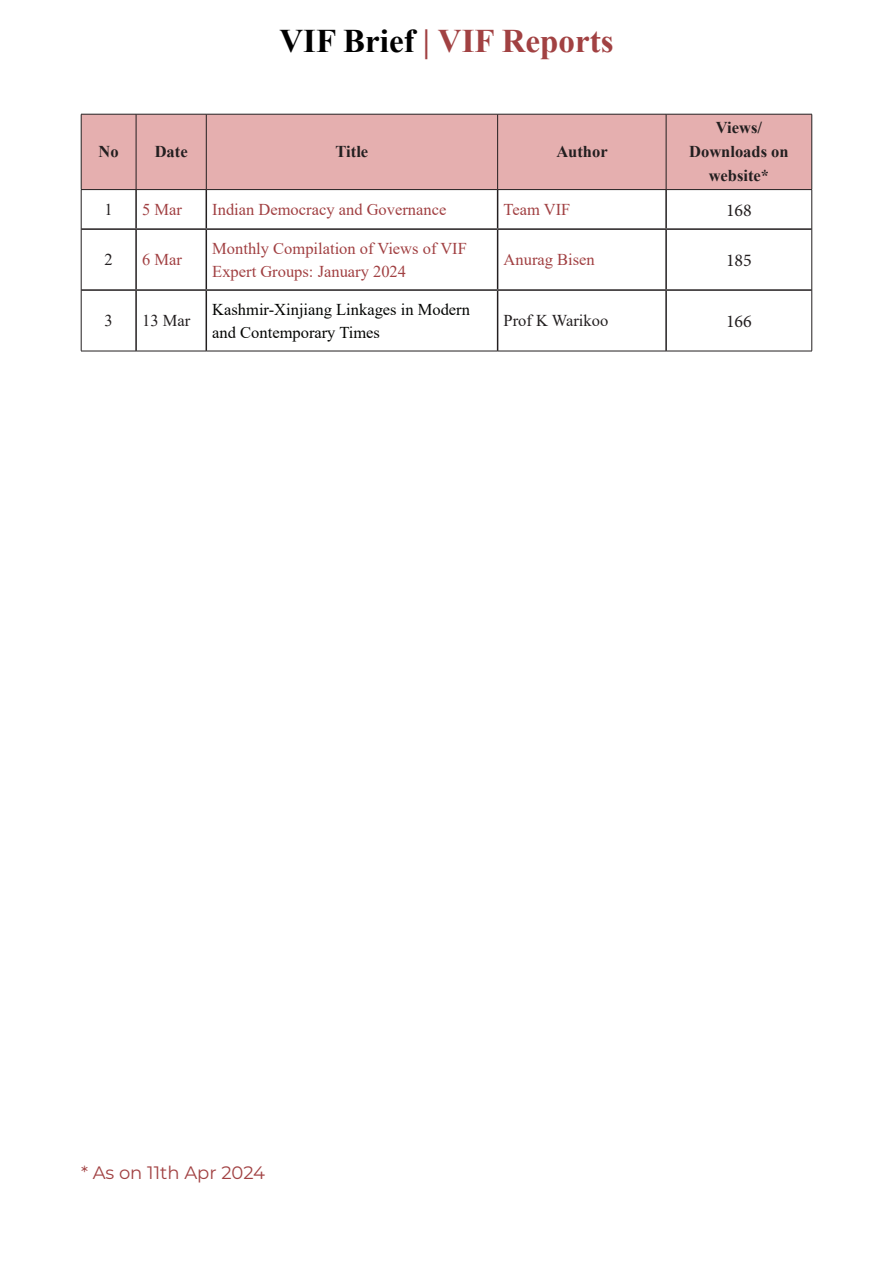
<style>
.page{position:relative;width:893px;height:1263px;background:#fff}
.page>*{position:absolute;margin:0;border:0;box-sizing:border-box;transform-origin:0 0}
.t1{font:700 33px "Times New Roman";color:#a14142}
.t2{font:18px "Montserrat";color:#a14142}
.t3{font:18px "Minion Pro";color:#231f20}
.t4{font:16.5px/22.5px "Times New Roman";color:#a14042}
.t5{font:16.5px/22.5px "Times New Roman";color:#040503}
.t6{font:700 16.5px/24px "Times New Roman";color:#231f20;text-align:center}
.t7{font:16.5px "Times New Roman";color:#231f20}
.s1{color:#000}
</style>
<div class="page">
<div style="left:82px;top:115px;width:729px;height:74px;background:#e5afaf"></div>
<hr style="left:135px;top:190px;width:2px;height:38px;background:#231f20">
<hr style="left:206px;top:190px;width:1px;height:38px;background:#231f20">
<hr style="left:497px;top:190px;width:1px;height:38px;background:#231f20">
<hr style="left:665px;top:190px;width:2px;height:38px;background:#231f20">
<hr style="left:81px;top:228px;width:55px;height:2px;background:#231f20">
<hr style="left:136px;top:228px;width:70px;height:2px;background:#231f20">
<hr style="left:135px;top:230px;width:2px;height:59px;background:#231f20">
<hr style="left:206px;top:228px;width:292px;height:2px;background:#231f20">
<hr style="left:206px;top:230px;width:1px;height:59px;background:#231f20">
<hr style="left:498px;top:228px;width:168px;height:2px;background:#231f20">
<hr style="left:497px;top:230px;width:1px;height:59px;background:#231f20">
<hr style="left:666px;top:228px;width:146px;height:2px;background:#231f20">
<hr style="left:665px;top:230px;width:2px;height:59px;background:#231f20">
<hr style="left:81px;top:289px;width:55px;height:2px;background:#231f20">
<hr style="left:136px;top:289px;width:70px;height:2px;background:#231f20">
<hr style="left:135px;top:291px;width:2px;height:60px;background:#231f20">
<hr style="left:206px;top:289px;width:292px;height:2px;background:#231f20">
<hr style="left:206px;top:291px;width:1px;height:60px;background:#231f20">
<hr style="left:498px;top:289px;width:168px;height:2px;background:#231f20">
<hr style="left:497px;top:291px;width:1px;height:60px;background:#231f20">
<hr style="left:666px;top:289px;width:146px;height:2px;background:#231f20">
<hr style="left:665px;top:291px;width:2px;height:60px;background:#231f20">
<hr style="left:81px;top:190px;width:1px;height:39px;background:#231f20">
<hr style="left:811px;top:190px;width:1px;height:39px;background:#231f20">
<hr style="left:81px;top:229px;width:1px;height:61px;background:#231f20">
<hr style="left:811px;top:229px;width:1px;height:61px;background:#231f20">
<hr style="left:81px;top:290px;width:1px;height:61px;background:#231f20">
<hr style="left:811px;top:290px;width:1px;height:61px;background:#231f20">
<hr style="left:81px;top:351px;width:55px;height:1px;background:#231f20">
<hr style="left:136px;top:351px;width:70px;height:1px;background:#231f20">
<hr style="left:206px;top:351px;width:292px;height:1px;background:#231f20">
<hr style="left:498px;top:351px;width:168px;height:1px;background:#231f20">
<hr style="left:666px;top:351px;width:146px;height:1px;background:#231f20">
<hr style="left:81px;top:114px;width:55px;height:1px;background:#231f20">
<hr style="left:81px;top:114px;width:1px;height:75px;background:#231f20">
<hr style="left:136px;top:114px;width:70px;height:1px;background:#231f20">
<hr style="left:136px;top:114px;width:1px;height:75px;background:#231f20">
<hr style="left:206px;top:114px;width:292px;height:1px;background:#231f20">
<hr style="left:206px;top:114px;width:1px;height:75px;background:#231f20">
<hr style="left:498px;top:114px;width:168px;height:1px;background:#231f20">
<hr style="left:497px;top:114px;width:1px;height:75px;background:#231f20">
<hr style="left:666px;top:114px;width:146px;height:1px;background:#231f20">
<hr style="left:666px;top:114px;width:1px;height:75px;background:#231f20">
<hr style="left:811px;top:114px;width:1px;height:75px;background:#231f20">
<hr style="left:81px;top:189px;width:55px;height:1px;background:#231f20">
<hr style="left:136px;top:189px;width:70px;height:1px;background:#231f20">
<hr style="left:206px;top:189px;width:292px;height:1px;background:#231f20">
<hr style="left:498px;top:189px;width:168px;height:1px;background:#231f20">
<hr style="left:666px;top:189px;width:146px;height:1px;background:#231f20">
<p class="t1" style="left:279px;top:17px;width:336px"><span class="s1">VIF Brief</span> | VIF Reports</p>
<p class="t6" style="left:99px;top:139px;width:22px">No</p>
<p class="t6" style="left:155px;top:139px;width:34px">Date</p>
<p class="t6" style="left:336px;top:139px;width:34px">Title</p>
<p class="t6" style="left:556px;top:139px;width:53px">Author</p>
<p class="t6" style="left:689px;top:115px;width:101px">Views/<br>Downloads on website*</p>
<p class="t7" style="left:105px;top:198px;width:10px">1</p>
<p class="t4" style="left:142px;top:197px;width:41px">5 Mar</p>
<p class="t4" style="left:212px;top:197px;width:236px">Indian Democracy and Governance</p>
<p class="t4" style="left:504px;top:197px;width:68px">Team VIF</p>
<p class="t3" style="left:726px;top:198px;width:27px">168</p>
<p class="t7" style="left:105px;top:248px;width:10px">2</p>
<p class="t4" style="left:142px;top:248px;width:41px">6 Mar</p>
<p class="t4" style="left:212px;top:237px;width:256px">Monthly Compilation of Views of VIF<br>Expert Groups: January 2024</p>
<p class="t4" style="left:504px;top:248px;width:93px">Anurag Bisen</p>
<p class="t3" style="left:726px;top:248px;width:27px">185</p>
<p class="t7" style="left:105px;top:309px;width:10px">3</p>
<p class="t7" style="left:142px;top:309px;width:50px">13 Mar</p>
<p class="t5" style="left:212px;top:298px;width:259px">Kashmir-Xinjiang Linkages in Modern and Contemporary Times</p>
<p class="t7" style="left:504px;top:309px;width:106px">Prof K Warikoo</p>
<p class="t3" style="left:726px;top:309px;width:27px">166</p>
<p class="t2" style="left:81px;top:1160px;width:186px">* As on 11th Apr 2024</p>
</div>
